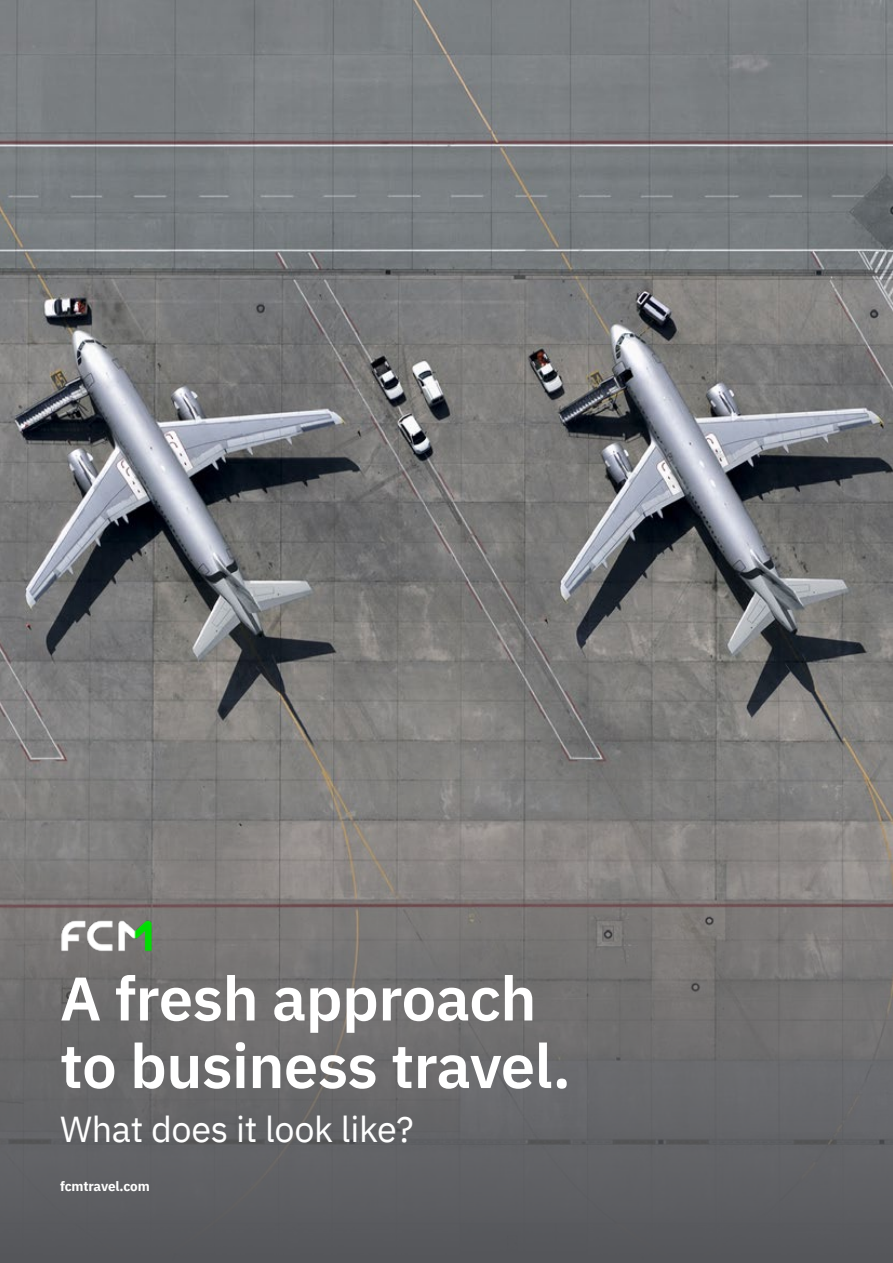
<style>
.page{position:relative;width:893px;height:1263px;background:#fff}
.page>*{position:absolute;margin:0;border:0;box-sizing:border-box;transform-origin:0 0}
.t1{font:600 61.5px/67.5px "IBM Plex Sans";letter-spacing:-.01em;color:#fff}
.t2{font:36px "IBM Plex Sans";letter-spacing:-.01em;color:#fff}
.t3{font:700 13.5px "IBM Plex Sans";letter-spacing:-.01em;color:#fff}
</style>
<div class="page">
<img style="left:0;top:0;width:893px;height:740px">
<svg style="left:0;top:740px;width:893px;height:523px;background:#706f70"></svg>
<img style="left:45px;top:903px;width:123px;height:64px">
<p class="t1" style="left:60px;top:960px;width:512px">A fresh approach to business travel.</p>
<p class="t2" style="left:60px;top:1102px;width:355px">What does it look like?</p>
<p class="t3" style="left:60px;top:1175px;width:91px">fcmtravel.com</p>
</div>
